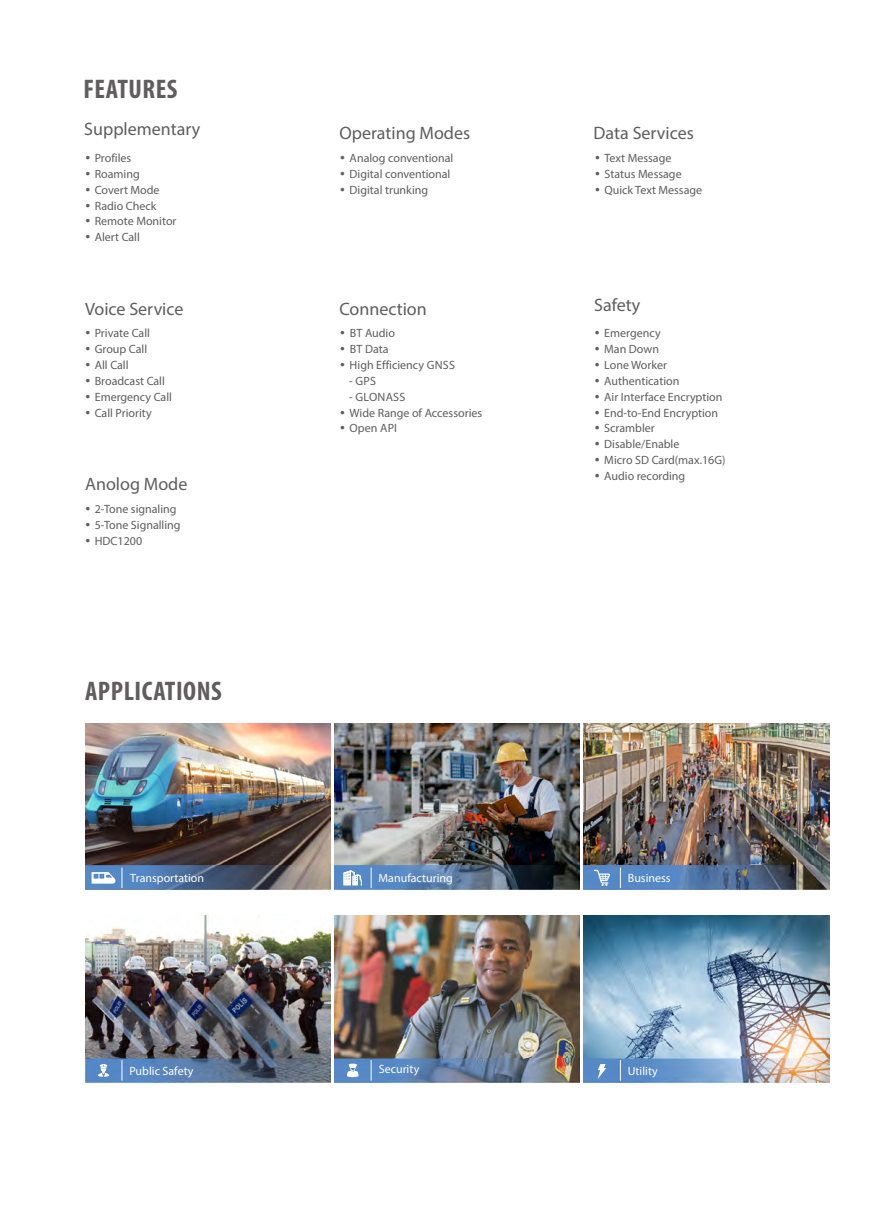
<style>
.page{position:relative;width:893px;height:1212px;background:#fff}
.page>*{position:absolute;margin:0;border:0;box-sizing:border-box;transform-origin:0 0}
.t1{font:700 condensed 27px "Myriad Pro";letter-spacing:.02em;color:#5f5d5d}
.t2{font:18px "Myriad Pro";color:#5f5d5d}
.t3{font:12px/15.9px "Myriad Pro";color:#5f5d5d}
.t4{font:12px "Myriad Pro";color:#fefefe}
</style>
<div class="page">
<img style="left:85px;top:723px;width:246px;height:143px">
<img style="left:334px;top:723px;width:246px;height:143px">
<img style="left:583px;top:723px;width:246px;height:143px">
<img style="left:85px;top:915px;width:246px;height:143px">
<img style="left:334px;top:915px;width:246px;height:143px">
<img style="left:583px;top:915px;width:246px;height:143px">
<img style="left:85px;top:866px;width:246px;height:24px">
<svg style="left:92px;top:872px;width:23px;height:12px"></svg>
<img style="left:334px;top:866px;width:246px;height:24px">
<img style="left:583px;top:866px;width:246px;height:24px">
<img style="left:85px;top:1058px;width:246px;height:24px">
<img style="left:334px;top:1058px;width:246px;height:24px">
<img style="left:583px;top:1058px;width:246px;height:24px">
<svg style="left:98px;top:1064px;width:11px;height:13px"></svg>
<svg style="left:122px;top:1060px;width:1px;height:20px"></svg>
<svg style="left:122px;top:868px;width:1px;height:20px"></svg>
<svg style="left:371px;top:868px;width:1px;height:20px"></svg>
<svg style="left:371px;top:1060px;width:1px;height:20px"></svg>
<svg style="left:343px;top:870px;width:19px;height:15px"></svg>
<svg style="left:347px;top:1063px;width:12px;height:14px"></svg>
<svg style="left:620px;top:868px;width:1px;height:20px"></svg>
<svg style="left:620px;top:1060px;width:1px;height:20px"></svg>
<svg style="left:594px;top:870px;width:16px;height:16px"></svg>
<svg style="left:598px;top:1064px;width:8px;height:15px"></svg>
<h1 class="t1" style="left:83px;top:78px;width:96px">FEATURES</h1>
<h2 class="t2" style="left:84px;top:122px;width:117px">Supplementary</h2>
<p class="t3" style="left:95px;top:151px;width:83px">Profiles<br>Roaming<br>Covert Mode<br>Radio Check<br>Remote Monitor<br>Alert Call</p>
<h2 class="t2" style="left:85px;top:301px;width:100px">Voice Service</h2>
<p class="t3" style="left:95px;top:326px;width:79px">Private Call<br>Group Call<br>All Call<br>Broadcast Call<br>Emergency Call<br>Call Priority</p>
<h2 class="t2" style="left:85px;top:477px;width:104px">Anolog Mode</h2>
<p class="t3" style="left:95px;top:502px;width:87px">2-Tone signaling<br>5-Tone Signalling<br>HDC1200</p>
<h1 class="t1" style="left:85px;top:679px;width:138px">APPLICATIONS</h1>
<p class="t4" style="left:130px;top:873px;width:75px">Transportation</p>
<p class="t4" style="left:129px;top:1065px;width:66px">Public Safety</p>
<h2 class="t2" style="left:339px;top:126px;width:132px">Operating Modes</h2>
<p class="t3" style="left:350px;top:151px;width:105px">Analog conventional<br>Digital conventional<br>Digital trunking</p>
<h2 class="t2" style="left:339px;top:301px;width:89px">Connection</h2>
<p class="t3" style="left:350px;top:326px;width:107px">BT Audio<br>BT Data<br>High Efficiency GNSS</p>
<p class="t3" style="left:349px;top:374px;width:28px">- GPS</p>
<p class="t3" style="left:349px;top:390px;width:134px">- GLONASS<br>Wide Range of Accessories<br>Open API</p>
<h2 class="t2" style="left:594px;top:126px;width:102px">Data Services</h2>
<p class="t3" style="left:604px;top:151px;width:99px">Text Message<br>Status Message<br>Quick Text Message</p>
<h2 class="t2" style="left:594px;top:297px;width:48px">Safety</h2>
<p class="t3" style="left:604px;top:326px;width:123px">Emergency<br>Man Down<br>Lone Worker<br>Authentication<br>Air Interface Encryption<br>End-to-End Encryption<br>Scrambler<br>Disable/Enable<br>Micro SD Card(max.16G)<br>Audio recording</p>
<p class="t4" style="left:379px;top:873px;width:76px">Manufacturing</p>
<p class="t4" style="left:379px;top:1064px;width:42px">Security</p>
<p class="t4" style="left:628px;top:873px;width:44px">Business</p>
<p class="t4" style="left:628px;top:1065px;width:31px">Utility</p>
</div>
